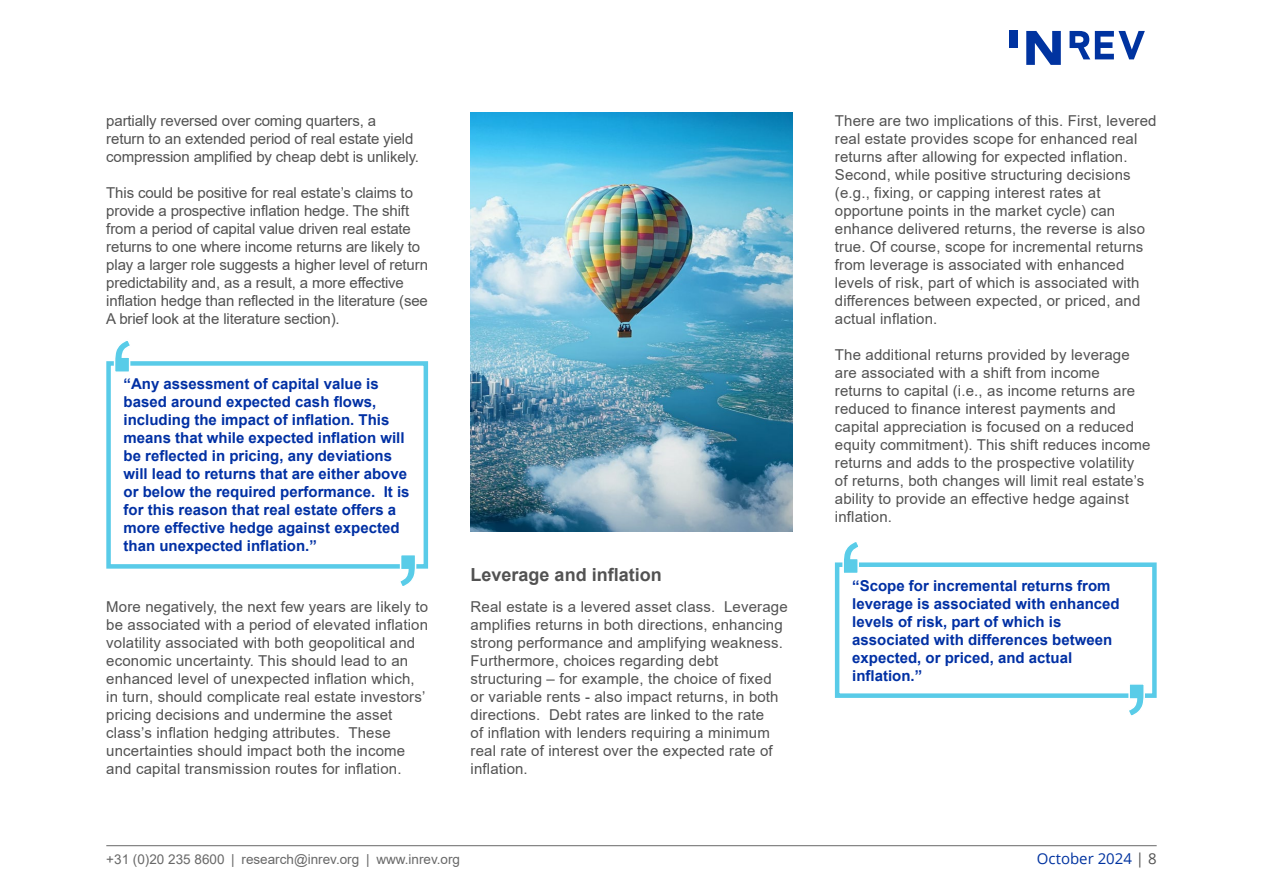
<style>
.page{position:relative;width:1263px;height:893px;background:#fff}
.page>*{position:absolute;margin:0;border:0;box-sizing:border-box;transform-origin:0 0}
.t1{font:700 18px "Arial";color:#525252}
.t2{font:15px/18px "Arial";letter-spacing:.01em;color:#525252}
.t3{font:700 15px/18px "Arial";color:#0030a4}
.t4{font:15px/18px "Arial";letter-spacing:-.01em;color:#525252}
.t5{font:15px "Open Sans";color:#0033a0}
.t6{font:13.5px "Arial";color:#686868}
.s1{color:#525252}
</style>
<div class="page">
<svg style="left:1009px;top:30px;width:136px;height:35px"></svg>
<hr style="left:106px;top:845px;width:1051px;height:1px;background:#686868">
<div style="left:835px;top:562px;width:322px;height:136px;border:4px solid #59cbe8"></div>
<svg style="left:842px;top:542px;width:19px;height:31px"></svg>
<svg style="left:1126px;top:684px;width:20px;height:32px"></svg>
<img style="left:471px;top:113px;width:321px;height:418px">
<div style="left:106px;top:361px;width:322px;height:208px;border:4px solid #59cbe8"></div>
<svg style="left:113px;top:341px;width:20px;height:31px"></svg>
<svg style="left:397px;top:555px;width:20px;height:31px"></svg>
<p class="t4" style="left:106px;top:112px;width:314px">partially reversed over coming quarters, a<br>return to an extended period of real estate yield compression amplified by cheap debt is unlikely.</p>
<p class="t4" style="left:106px;top:184px;width:323px">This could be positive for real estate’s claims to provide a prospective inflation hedge. The shift from a period of capital value driven real estate returns to one where income returns are likely to play a larger role suggests a higher level of return predictability and, as a result, a more effective inflation hedge than reflected in the literature (see A brief look at the literature section).</p>
<p class="t3" style="left:124px;top:375px;width:287px">“Any assessment of capital value is based around expected cash flows, including the impact of inflation. This means that while expected inflation will be reflected in pricing, any deviations will lead to returns that are either above or below the required performance. It is for this reason that real estate offers a more effective hedge against expected than unexpected inflation.”</p>
<p class="t2" style="left:106px;top:598px;width:323px">More negatively, the next few years are likely to be associated with a period of elevated inflation volatility associated with both geopolitical and economic uncertainty. This should lead to an enhanced level of unexpected inflation which, in turn, should complicate real estate investors’ pricing decisions and undermine the asset class’s inflation hedging attributes. These uncertainties should impact both the income and capital transmission routes for inflation.</p>
<p class="t1" style="left:471px;top:562px;width:193px">Leverage and inflation</p>
<p class="t2" style="left:471px;top:598px;width:319px">Real estate is a levered asset class. Leverage amplifies returns in both directions, enhancing strong performance and amplifying weakness.<br>Furthermore, choices regarding debt structuring – for example, the choice of fixed or variable rents - also impact returns, in both directions. Debt rates are linked to the rate<br>of inflation with lenders requiring a minimum real rate of interest over the expected rate of inflation.</p>
<p class="t2" style="left:835px;top:112px;width:323px">There are two implications of this. First, levered real estate provides scope for enhanced real returns after allowing for expected inflation.<br>Second, while positive structuring decisions (e.g., fixing, or capping interest rates at opportune points in the market cycle) can enhance delivered returns, the reverse is also true. Of course, scope for incremental returns from leverage is associated with enhanced levels of risk, part of which is associated with differences between expected, or priced, and actual inflation.</p>
<p class="t2" style="left:835px;top:346px;width:317px">The additional returns provided by leverage are associated with a shift from income returns to capital (i.e., as income returns are reduced to finance interest payments and capital appreciation is focused on a reduced equity commitment). This shift reduces income returns and adds to the prospective volatility of returns, both changes will limit real estate’s ability to provide an effective hedge against inflation.</p>
<p class="t3" style="left:852px;top:576px;width:269px">“Scope for incremental returns from leverage is associated with enhanced levels of risk, part of which is associated with differences between expected, or priced, and actual inflation.”</p>
<p class="t6" style="left:106px;top:850px;width:355px">+31 (0)20 235 8600 | research@inrev.org | www.inrev.org</p>
<p class="t5" style="left:1037px;top:849px;width:121px">October 2024 <span class="s1">| 8</span></p>
</div>
